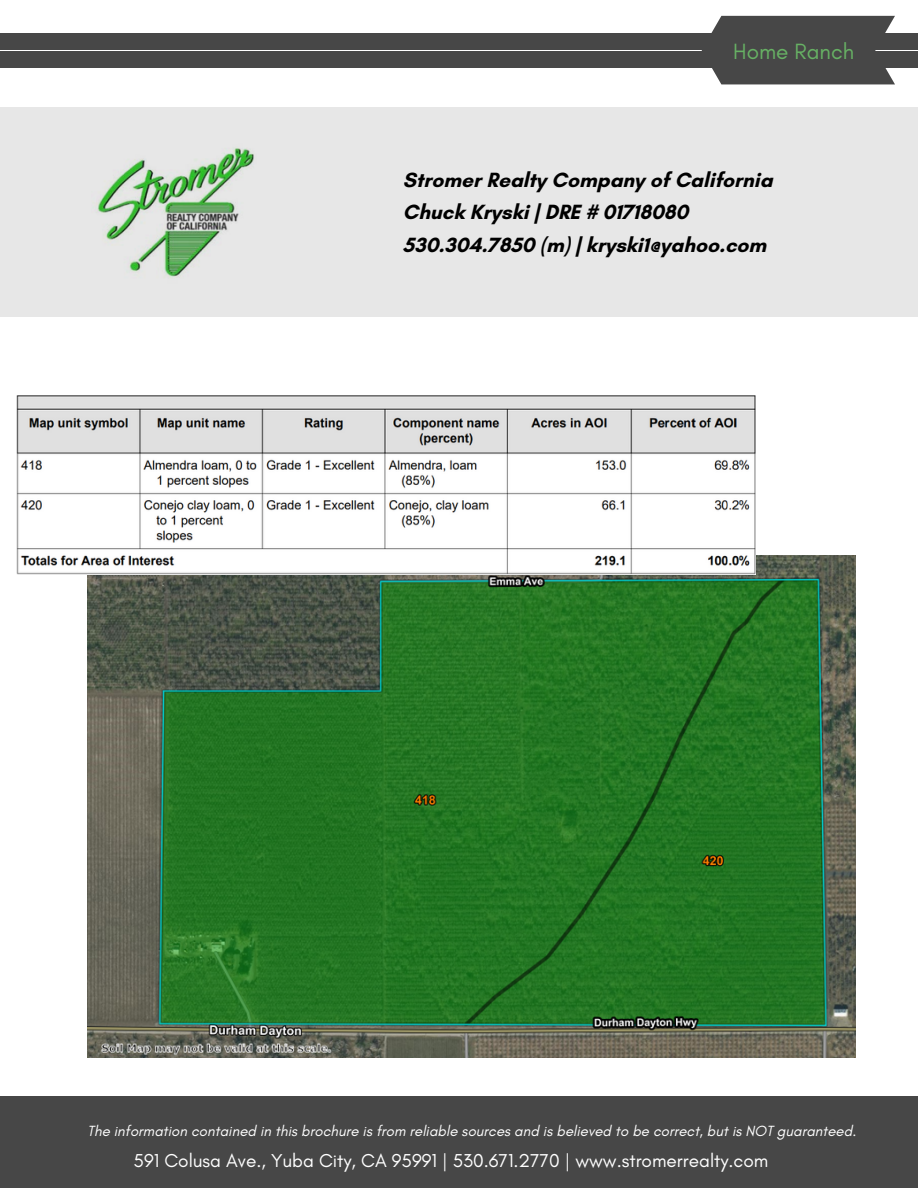
<style>
.page{position:relative;width:918px;height:1188px;background:#fff}
.page>*{position:absolute;margin:0;border:0;box-sizing:border-box;transform-origin:0 0}
.t1{font:22.5px "Glacial Indifference";color:#67b164}
.t2{font:700 21px/32.7px "Glacial Indifference";color:#000}
.t3{font:19.05px "Glacial Indifference";color:#fff}
.t4{font:italic 15px "Glacial Indifference";color:#fff}
</style>
<div class="page">
<div style="left:0;top:1096px;width:918px;height:92px;background:#474747"></div>
<div style="left:0;top:51px;width:918px;height:16px;background:#474747"></div>
<div style="left:0;top:33px;width:918px;height:16px;background:#474747"></div>
<div style="left:702px;top:16px;width:193px;height:68px;background:#474747"></div>
<div style="left:0;top:107px;width:918px;height:209px;background:#e7e7e7"></div>
<img style="left:87px;top:556px;width:769px;height:501px">
<img style="left:16px;top:396px;width:740px;height:179px">
<p class="t1" style="left:733px;top:38px;width:123px">Home Ranch</p>
<h3 class="t2" style="left:403px;top:163px;width:371px">Stromer Realty Company of California<br>Chuck Kryski | DRE # 01718080<br>530.304.7850 (m) | kryski1@yahoo.com</h3>
<p class="t4" style="left:87px;top:1122px;width:770px">The information contained in this brochure is from reliable sources and is believed to be correct, but is NOT guaranteed.</p>
<p class="t3" style="left:134px;top:1149px;width:636px">591 Colusa Ave., Yuba City, CA 95991 | 530.671.2770 | www.stromerrealty.com</p>
</div>
